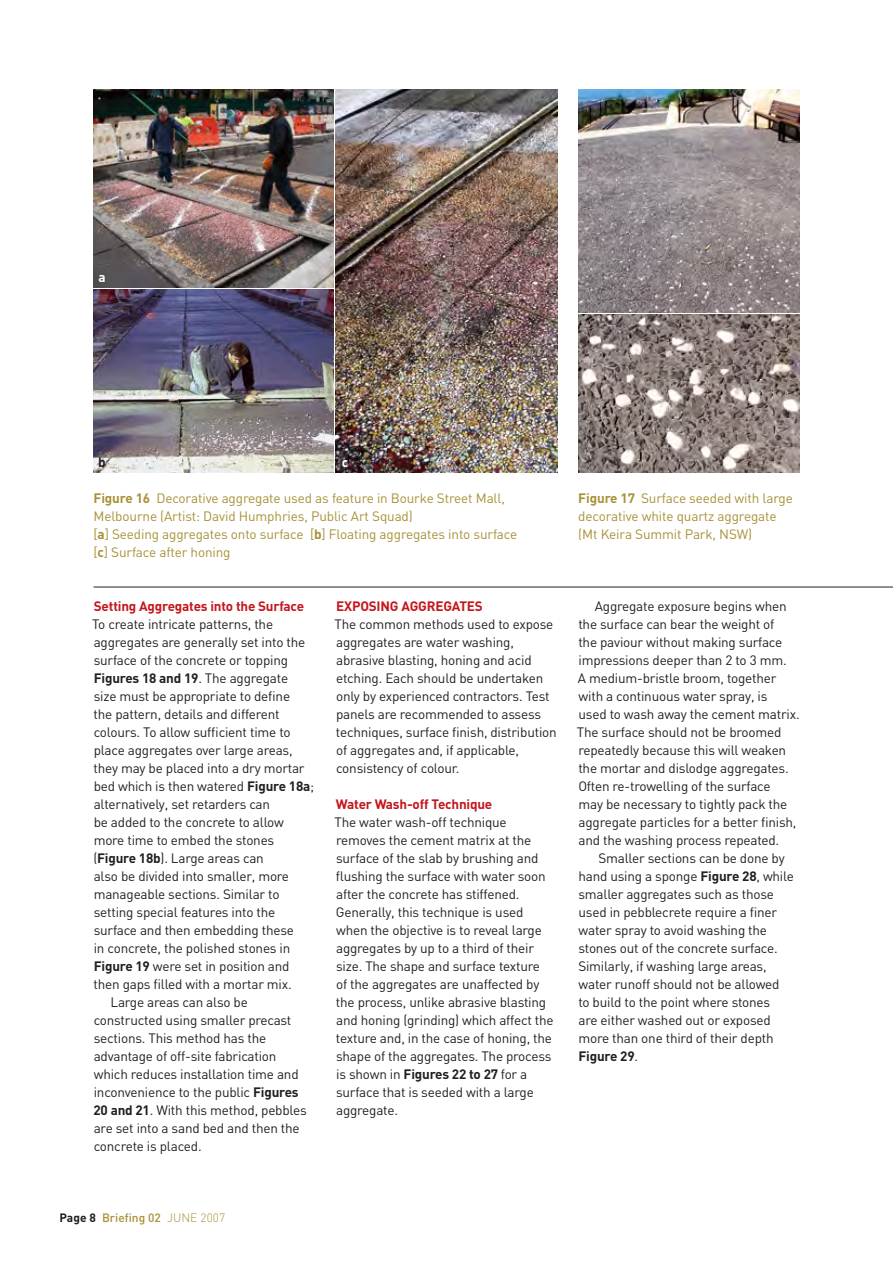
<style>
.page{position:relative;width:893px;height:1263px;background:#fff}
.page>*{position:absolute;margin:0;border:0;box-sizing:border-box;transform-origin:0 0}
.t1{font:13.5px/18px "DIN";letter-spacing:-.015em;color:#231f20}
.t2{font:13.5px/18px "DIN";letter-spacing:-.01em;color:#a89138}
.t3{font:700 13.5px "DIN";letter-spacing:-.015em;color:#c4161c}
.t4{font:700 13.5px "DIN";letter-spacing:-.015em;color:#231f20}
.t5{font:700 13.5px "DIN";color:#fff}
.t6{font:500 12px "DIN";color:#a89138}
.s1{font-weight:700}
.s2{font-weight:400}
.s3{font-weight:700;color:#231f20}
.s4{font-weight:300}
</style>
<div class="page">
<hr style="left:94px;top:587px;width:799px;height:1px;background:#231f20">
<img style="left:336px;top:89px;width:221px;height:383px">
<img style="left:94px;top:89px;width:240px;height:198px">
<img style="left:94px;top:289px;width:240px;height:183px">
<img style="left:578px;top:89px;width:221px;height:224px">
<img style="left:578px;top:315px;width:221px;height:157px">
<p class="t5" style="left:98px;top:268px;width:9px">a</p>
<p class="t4" style="left:98px;top:453px;width:9px">b</p>
<p class="t5" style="left:342px;top:453px;width:8px">c</p>
<p class="t2" style="left:94px;top:489px;width:425px"><span class="s1">Figure 16</span> Decorative aggregate used as feature in Bourke Street Mall, Melbourne (Artist: David Humphries, Public Art Squad)<br>[<span class="s1">a</span>] Seeding aggregates onto surface [<span class="s1">b</span>] Floating aggregates into surface [<span class="s1">c</span>] Surface after honing</p>
<p class="t2" style="left:578px;top:489px;width:216px"><span class="s1">Figure 17</span> Surface seeded with large decorative white quartz aggregate (Mt Keira Summit Park, NSW)</p>
<p class="t3" style="left:94px;top:598px;width:212px">Setting Aggregates into the Surface</p>
<p class="t1" style="left:92px;top:615px;width:183px">To create intricate patterns, the</p>
<p class="t1" style="left:94px;top:633px;width:213px">aggregates are generally set into the</p>
<p class="t1" style="left:94px;top:651px;width:196px">surface of the concrete or topping</p>
<p class="t4" style="left:94px;top:670px;width:196px">Figures 18 and 19<span class="s2">. The aggregate</span></p>
<p class="t1" style="left:94px;top:687px;width:198px">size must be appropriate to define</p>
<p class="t1" style="left:94px;top:705px;width:188px">the pattern, details and different</p>
<p class="t1" style="left:94px;top:723px;width:198px">colours. To allow sufficient time to</p>
<p class="t1" style="left:94px;top:741px;width:201px">place aggregates over large areas,</p>
<p class="t1" style="left:94px;top:759px;width:213px">they may be placed into a dry mortar</p>
<p class="t1" style="left:94px;top:777px;width:222px">bed which is then watered <span class="s1">Figure 18a</span>;</p>
<p class="t1" style="left:94px;top:795px;width:178px">alternatively, set retarders can</p>
<p class="t1" style="left:94px;top:813px;width:192px">be added to the concrete to allow</p>
<p class="t1" style="left:94px;top:831px;width:182px">more time to embed the stones</p>
<p class="t1" style="left:93px;top:849px;width:172px">(<span class="s1">Figure 18b</span>). Large areas can</p>
<p class="t1" style="left:94px;top:867px;width:197px">also be divided into smaller, more</p>
<p class="t1" style="left:94px;top:885px;width:187px">manageable sections. Similar to</p>
<p class="t1" style="left:94px;top:903px;width:183px">setting special features into the</p>
<p class="t1" style="left:94px;top:921px;width:202px">surface and then embedding these</p>
<p class="t1" style="left:94px;top:939px;width:198px">in concrete, the polished stones in</p>
<p class="t1" style="left:94px;top:957px;width:197px"><span class="s1">Figure 19</span> were set in position and</p>
<p class="t1" style="left:94px;top:975px;width:200px">then gaps filled with a mortar mix.</p>
<p class="t1" style="left:111px;top:993px;width:139px">Large areas can also be</p>
<p class="t1" style="left:94px;top:1011px;width:199px">constructed using smaller precast</p>
<p class="t1" style="left:94px;top:1029px;width:174px">sections. This method has the</p>
<p class="t1" style="left:94px;top:1047px;width:184px">advantage of off-site fabrication</p>
<p class="t1" style="left:94px;top:1065px;width:206px">which reduces installation time and</p>
<p class="t1" style="left:94px;top:1083px;width:206px">inconvenience to the public <span class="s1">Figures</span></p>
<p class="t1" style="left:93px;top:1101px;width:215px"><span class="s1">20 and 21</span>. With this method, pebbles</p>
<p class="t1" style="left:94px;top:1119px;width:207px">are set into a sand bed and then the</p>
<p class="t1" style="left:94px;top:1137px;width:109px">concrete is placed.</p>
<p class="t3" style="left:336px;top:597px;width:148px">EXPOSING AGGREGATES</p>
<p class="t1" style="left:334px;top:615px;width:224px">The common methods used to expose aggregates are water washing, abrasive blasting, honing and acid etching. Each should be undertaken only by experienced contractors. Test panels are recommended to assess techniques, surface finish, distribution of aggregates and, if applicable, consistency of colour.</p>
<p class="t3" style="left:336px;top:795px;width:158px">Water Wash-off Technique</p>
<p class="t1" style="left:334px;top:813px;width:221px">The water wash-off technique removes the cement matrix at the surface of the slab by brushing and flushing the surface with water soon after the concrete has stiffened.<br>Generally, this technique is used when the objective is to reveal large aggregates by up to a third of their size. The shape and surface texture<br>of the aggregates are unaffected by the process, unlike abrasive blasting and honing (grinding) which affect the texture and, in the case of honing, the shape of the aggregates. The process is shown in <span class="s1">Figures 22 to 27</span> for a surface that is seeded with a large aggregate.</p>
<p class="t1" style="left:577px;top:597px;width:224px;text-indent:18px">Aggregate exposure begins when the surface can bear the weight of<br>the paviour without making surface impressions deeper than 2 to 3 mm.<br>A medium-bristle broom, together with a continuous water spray, is<br>used to wash away the cement matrix.<br>The surface should not be broomed repeatedly because this will weaken the mortar and dislodge aggregates.<br>Often re-trowelling of the surface<br>may be necessary to tightly pack the aggregate particles for a better finish, and the washing process repeated.</p>
<p class="t1" style="left:578px;top:849px;width:217px;text-indent:20px">Smaller sections can be done by hand using a sponge <span class="s1">Figure 28</span>, while smaller aggregates such as those used in pebblecrete require a finer water spray to avoid washing the stones out of the concrete surface.<br>Similarly, if washing large areas, water runoff should not be allowed to build to the point where stones<br>are either washed out or exposed more than one third of their depth<br><span class="s1">Figure 29</span>.</p>
<p class="t6" style="left:60px;top:1210px;width:167px"><span class="s3">Page 8</span> Briefing 02 <span class="s4">JUNE 2007</span></p>
</div>
